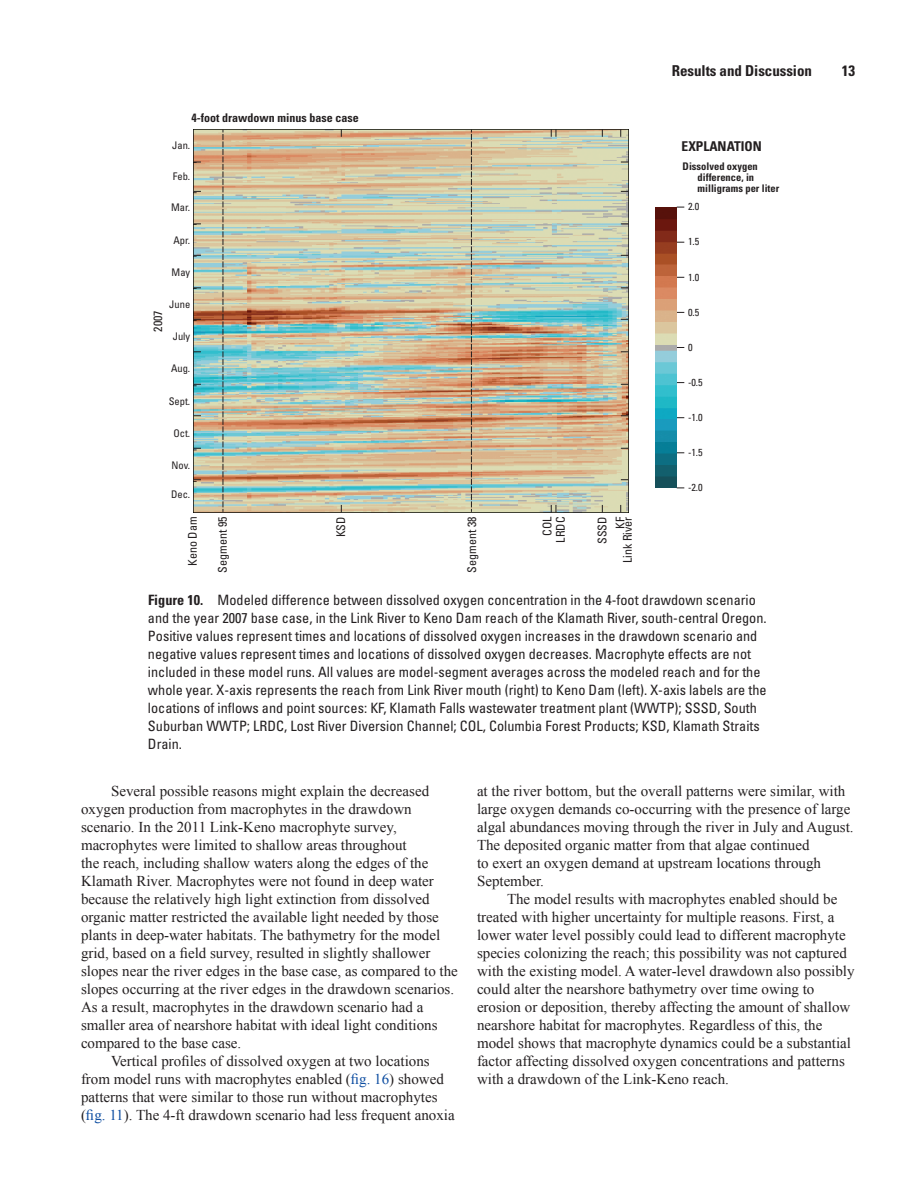
<style>
.page{position:relative;width:918px;height:1188px;background:#fff}
.page>*{position:absolute;margin:0;border:0;box-sizing:border-box;transform-origin:0 0}
.Body_Text{font:15px/18px "Times New Roman";color:#231f20}
.t1{font:700 condensed 15px "Univers";letter-spacing:-.005em;color:#231f20}
.FigureCaption{font:condensed 14.25px/18px "Univers";color:#231f20}
.t2{font:700 condensed 13.5px "Univers";color:#231f20}
.t3{font:condensed 12px "Univers";color:#231f20}
.t4{font:700 condensed 12px "Univers";color:#231f20}
.t5{font:condensed 10.5px "Univers";color:#231f20}
.t6{font:700 condensed 10.5px/11.2px "Univers";color:#231f20}
.t7{font:condensed 10.2px "Univers";color:#231f20}
.s1{font-weight:700}
.s2{color:#0d4da1}
</style>
<div class="page">
<img style="left:193px;top:129px;width:435px;height:384px">
<svg style="left:551px;top:505px;width:6px;height:7px"></svg>
<svg style="left:551px;top:129px;width:6px;height:8px"></svg>
<svg style="left:471px;top:129px;width:1px;height:383px"></svg>
<svg style="left:223px;top:129px;width:1px;height:383px"></svg>
<img style="left:655px;top:207px;width:22px;height:281px">
<p class="t4" style="left:192px;top:110px;width:169px">4-foot drawdown minus base case</p>
<p class="t5" style="left:172px;top:139px;width:20px">Jan.</p>
<p class="t5" style="left:173px;top:170px;width:19px">Feb.</p>
<p class="t5" style="left:171px;top:201px;width:21px">Mar.</p>
<p class="t5" style="left:174px;top:233px;width:18px">Apr.</p>
<p class="t5" style="left:172px;top:265px;width:20px">May</p>
<p class="t5" style="left:169px;top:297px;width:22px">June</p>
<p class="t5" style="left:173px;top:329px;width:19px">July</p>
<p class="t5" style="left:171px;top:362px;width:21px">Aug.</p>
<p class="t5" style="left:169px;top:394px;width:23px">Sept.</p>
<p class="t5" style="left:173px;top:426px;width:18px">Oct.</p>
<p class="t3" style="left:150px;top:332px;width:23px;rotate:-90deg">2007</p>
<p class="t5" style="left:171px;top:458px;width:20px">Nov.</p>
<p class="t5" style="left:171px;top:488px;width:21px">Dec.</p>
<p class="t3" style="left:185px;top:566px;width:51px;rotate:-90deg">Keno Dam</p>
<p class="t3" style="left:215px;top:573px;width:57px;rotate:-90deg">Segment 95</p>
<p class="t3" style="left:464px;top:573px;width:57px;rotate:-90deg">Segment 38</p>
<p class="t3" style="left:540px;top:536px;width:21px;rotate:-90deg">COL</p>
<p class="t3" style="left:613px;top:529px;width:13px;rotate:-90deg">KF</p>
<p class="t3" style="left:620px;top:563px;width:48px;rotate:-90deg">Link River</p>
<p class="t3" style="left:553px;top:543px;width:28px;rotate:-90deg">LRDC</p>
<p class="t3" style="left:333px;top:537px;width:22px;rotate:-90deg">KSD</p>
<p class="t3" style="left:595px;top:544px;width:29px;rotate:-90deg">SSSD</p>
<p class="t1" style="left:672px;top:62px;width:142px">Results and Discussion</p>
<p class="t1" style="left:842px;top:62px;width:15px">13</p>
<p class="t2" style="left:682px;top:138px;width:82px">EXPLANATION</p>
<p class="t6" style="left:698px;top:160px;width:83px;text-indent:-15px">Dissolved oxygen difference, in milligrams per liter</p>
<p class="t7" style="left:688px;top:200px;width:13px">2.0</p>
<p class="t7" style="left:688px;top:235px;width:13px">1.5</p>
<p class="t7" style="left:688px;top:270px;width:13px">1.0</p>
<p class="t7" style="left:688px;top:306px;width:13px">0.5</p>
<p class="t7" style="left:688px;top:341px;width:6px">0</p>
<p class="t7" style="left:688px;top:376px;width:16px">-0.5</p>
<p class="t7" style="left:688px;top:411px;width:16px">-1.0</p>
<p class="t7" style="left:688px;top:446px;width:16px">-1.5</p>
<p class="t7" style="left:688px;top:481px;width:16px">-2.0</p>
<p class="FigureCaption" style="left:148px;top:591px;width:620px"><span class="s1">Figure 10.</span> Modeled difference between dissolved oxygen concentration in the 4-foot drawdown scenario and the year 2007 base case, in the Link River to Keno Dam reach of the Klamath River, south-central Oregon.<br>Positive values represent times and locations of dissolved oxygen increases in the drawdown scenario and negative values represent times and locations of dissolved oxygen decreases. Macrophyte effects are not included in these model runs. All values are model-segment averages across the modeled reach and for the whole year. X-axis represents the reach from Link River mouth (right) to Keno Dam (left). X-axis labels are the locations of inflows and point sources: KF, Klamath Falls wastewater treatment plant (WWTP); SSSD, South Suburban WWTP; LRDC, Lost River Diversion Channel; COL, Columbia Forest Products; KSD, Klamath Straits Drain.</p>
<p class="Body_Text" style="left:81px;top:782px;width:378px;text-indent:30px">Several possible reasons might explain the decreased oxygen production from macrophytes in the drawdown scenario. In the 2011 Link-Keno macrophyte survey, macrophytes were limited to shallow areas throughout<br>the reach, including shallow waters along the edges of the Klamath River. Macrophytes were not found in deep water because the relatively high light extinction from dissolved organic matter restricted the available light needed by those plants in deep-water habitats. The bathymetry for the model grid, based on a field survey, resulted in slightly shallower slopes near the river edges in the base case, as compared to the slopes occurring at the river edges in the drawdown scenarios.<br>As a result, macrophytes in the drawdown scenario had a smaller area of nearshore habitat with ideal light conditions compared to the base case.</p>
<p class="Body_Text" style="left:81px;top:1052px;width:364px;text-indent:30px">Vertical profiles of dissolved oxygen at two locations from model runs with macrophytes enabled (<span class="s2">fig. 16</span>) showed</p>
<p class="Body_Text" style="left:81px;top:1088px;width:375px">patterns that were similar to those run without macrophytes (<span class="s2">fig. 11</span>). The 4-ft drawdown scenario had less frequent anoxia</p>
<p class="Body_Text" style="left:477px;top:782px;width:378px">at the river bottom, but the overall patterns were similar, with large oxygen demands co-occurring with the presence of large algal abundances moving through the river in July and August.<br>The deposited organic matter from that algae continued<br>to exert an oxygen demand at upstream locations through September.</p>
<p class="Body_Text" style="left:477px;top:890px;width:379px;text-indent:30px">The model results with macrophytes enabled should be treated with higher uncertainty for multiple reasons. First, a lower water level possibly could lead to different macrophyte species colonizing the reach; this possibility was not captured with the existing model. A water-level drawdown also possibly could alter the nearshore bathymetry over time owing to erosion or deposition, thereby affecting the amount of shallow nearshore habitat for macrophytes. Regardless of this, the model shows that macrophyte dynamics could be a substantial factor affecting dissolved oxygen concentrations and patterns with a drawdown of the Link-Keno reach.</p>
</div>
